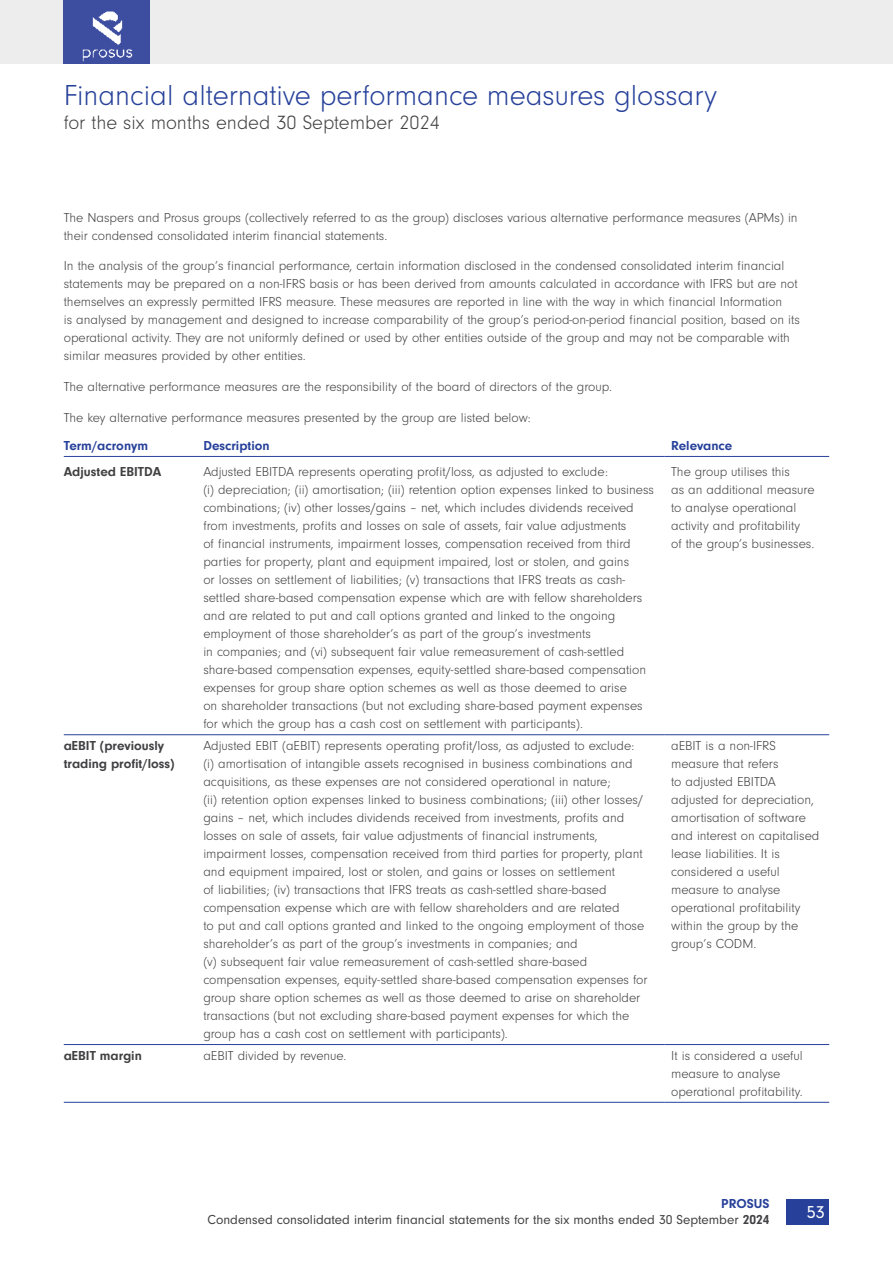
<style>
.page{position:relative;width:893px;height:1263px;background:#fff}
.page>*{position:absolute;margin:0;border:0;box-sizing:border-box;transform-origin:0 0}
.t1{font:300 30px "Neuzeit Gro";color:#27419a}
.t2{font:300 20.25px "Neuzeit Gro";color:#414042}
.t3{font:18px "Neuzeit Gro";color:#fff}
.t4{font:300 13.5px/18px "Neuzeit Gro";color:#414042}
.t5{font:13.5px/16.2px "Neuzeit Gro";color:#414042;text-align:right}
.t6{font:700 13.5px/18px "Neuzeit Gro";color:#414042}
.t7{font:700 13.5px "Neuzeit Gro";color:#27419a}
.s1{font-weight:700;color:#27419a}
.s2{font-weight:700}
</style>
<div class="page">
<div style="left:0;top:0;width:893px;height:64px;background:#ededee"></div>
<div style="left:787px;top:1199px;width:42px;height:25px;background:#27419a"></div>
<div style="left:64px;top:0;width:86px;height:64px;background:#3d4ea1"></div>
<img style="left:82px;top:11px;width:51px;height:51px">
<hr style="left:64px;top:734px;width:133px;height:1px;background:#27419a">
<hr style="left:197px;top:734px;width:468px;height:1px;background:#27419a">
<hr style="left:665px;top:734px;width:164px;height:1px;background:#27419a">
<hr style="left:64px;top:1044px;width:133px;height:1px;background:#27419a">
<hr style="left:197px;top:1044px;width:468px;height:1px;background:#27419a">
<hr style="left:665px;top:1044px;width:164px;height:1px;background:#27419a">
<hr style="left:64px;top:1102px;width:133px;height:1px;background:#27419a">
<hr style="left:197px;top:1102px;width:468px;height:1px;background:#27419a">
<hr style="left:665px;top:1102px;width:164px;height:1px;background:#27419a">
<hr style="left:64px;top:456px;width:133px;height:1px;background:#27419a">
<hr style="left:197px;top:456px;width:468px;height:1px;background:#27419a">
<hr style="left:665px;top:456px;width:164px;height:1px;background:#27419a">
<h1 class="t1" style="left:64px;top:79px;width:655px">Financial alternative performance measures glossary</h1>
<h2 class="t2" style="left:64px;top:112px;width:378px">for the six months ended 30 September 2024</h2>
<p class="t4" style="left:64px;top:209px;width:735px">The Naspers and Prosus groups (collectively referred to as the group) discloses various alternative performance measures (APMs) in their condensed consolidated interim financial statements.</p>
<p class="t4" style="left:64px;top:257px;width:738px">In the analysis of the group’s financial performance, certain information disclosed in the condensed consolidated interim financial statements may be prepared on a non-IFRS basis or has been derived from amounts calculated in accordance with IFRS but are not themselves an expressly permitted IFRS measure. These measures are reported in line with the way in which financial Information<br>is analysed by management and designed to increase comparability of the group’s period-on-period financial position, based on its operational activity. They are not uniformly defined or used by other entities outside of the group and may not be comparable with similar measures provided by other entities.</p>
<p class="t4" style="left:64px;top:378px;width:550px">The alternative performance measures are the responsibility of the board of directors of the group.</p>
<p class="t4" style="left:64px;top:409px;width:469px">The key alternative performance measures presented by the group are listed below:</p>
<p class="t7" style="left:64px;top:438px;width:86px">Term/acronym</p>
<p class="t7" style="left:203px;top:438px;width:68px">Description</p>
<p class="t7" style="left:671px;top:438px;width:63px">Relevance</p>
<p class="t6" style="left:64px;top:463px;width:99px">Adjusted EBITDA</p>
<p class="t4" style="left:203px;top:463px;width:452px">Adjusted EBITDA represents operating profit/loss, as adjusted to exclude:<br>(i) depreciation; (ii) amortisation; (iii) retention option expenses linked to business combinations; (iv) other losses/gains – net, which includes dividends received from investments, profits and losses on sale of assets, fair value adjustments<br>of financial instruments, impairment losses, compensation received from third parties for property, plant and equipment impaired, lost or stolen, and gains<br>or losses on settlement of liabilities; (v) transactions that IFRS treats as cash&shy;settled share-based compensation expense which are with fellow shareholders and are related to put and call options granted and linked to the ongoing employment of those shareholder’s as part of the group’s investments<br>in companies; and (vi) subsequent fair value remeasurement of cash-settled share-based compensation expenses, equity-settled share-based compensation expenses for group share option schemes as well as those deemed to arise<br>on shareholder transactions (but not excluding share-based payment expenses for which the group has a cash cost on settlement with participants).</p>
<p class="t4" style="left:671px;top:463px;width:145px">The group utilises this<br>as an additional measure to analyse operational activity and profitability<br>of the group’s businesses.</p>
<p class="t6" style="left:64px;top:737px;width:112px">aEBIT (previously trading profit/loss)</p>
<p class="t4" style="left:203px;top:737px;width:446px">Adjusted EBIT (aEBIT) represents operating profit/loss, as adjusted to exclude: (i) amortisation of intangible assets recognised in business combinations and acquisitions, as these expenses are not considered operational in nature;<br>(ii) retention option expenses linked to business combinations; (iii) other losses/ gains – net, which includes dividends received from investments, profits and losses on sale of assets, fair value adjustments of financial instruments, impairment losses, compensation received from third parties for property, plant and equipment impaired, lost or stolen, and gains or losses on settlement<br>of liabilities; (iv) transactions that IFRS treats as cash-settled share-based compensation expense which are with fellow shareholders and are related<br>to put and call options granted and linked to the ongoing employment of those shareholder’s as part of the group’s investments in companies; and<br>(v) subsequent fair value remeasurement of cash-settled share-based compensation expenses, equity-settled share-based compensation expenses for group share option schemes as well as those deemed to arise on shareholder transactions (but not excluding share-based payment expenses for which the group has a cash cost on settlement with participants).</p>
<p class="t4" style="left:671px;top:737px;width:150px">aEBIT is a non-IFRS measure that refers<br>to adjusted EBITDA adjusted for depreciation, amortisation of software and interest on capitalised lease liabilities. It is considered a useful measure to analyse operational profitability within the group by the group’s CODM.</p>
<p class="t6" style="left:64px;top:1046px;width:80px">aEBIT margin</p>
<p class="t4" style="left:203px;top:1046px;width:145px">aEBIT divided by revenue.</p>
<p class="t4" style="left:671px;top:1046px;width:133px">It is considered a useful measure to analyse operational profitability.</p>
<p class="t5" style="left:208px;top:1196px;width:564px"><span class="s1">PROSUS<br></span>Condensed consolidated interim financial statements for the six months ended 30 September <span class="s2">2024</span></p>
<h3 class="t3" style="left:807px;top:1202px;width:19px">53</h3>
</div>
